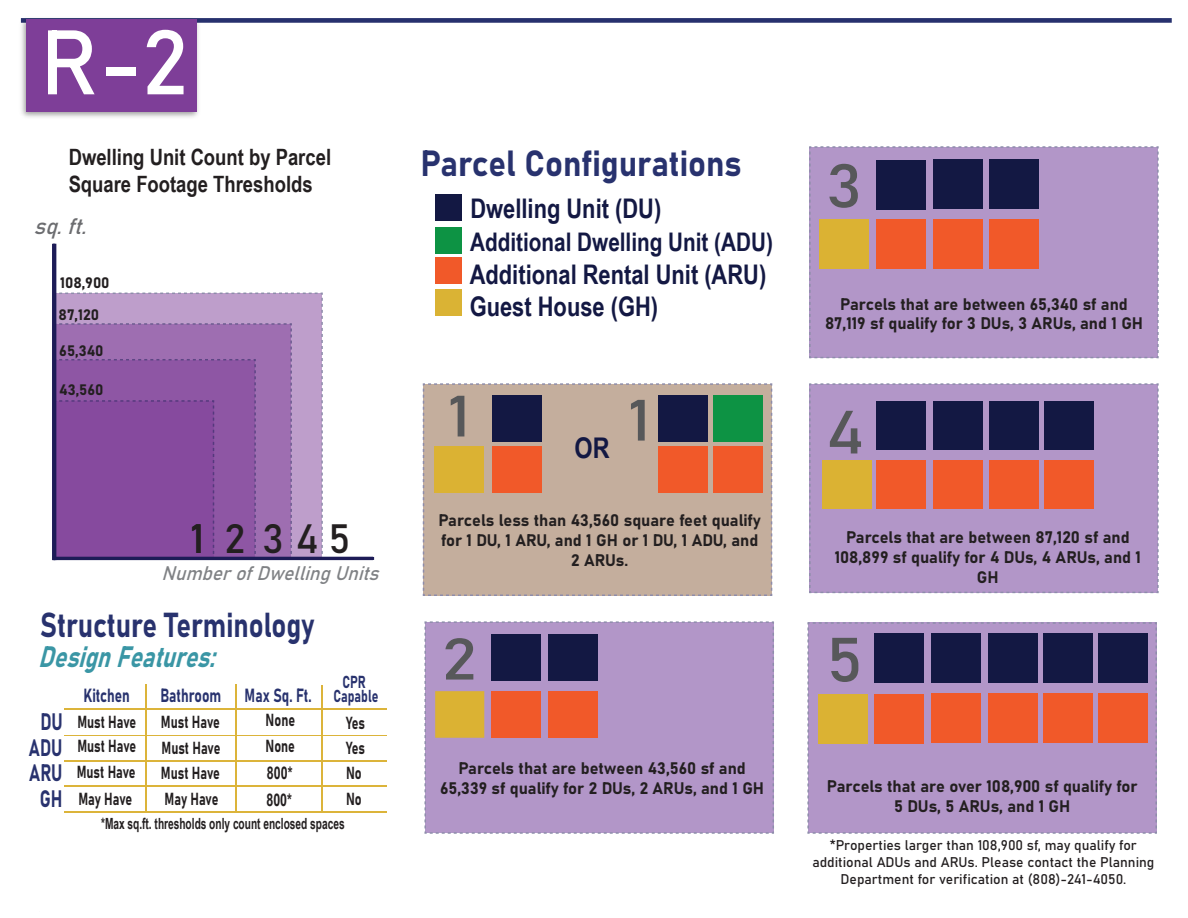
<style>
.page{position:relative;width:1188px;height:918px;background:#fff}
.page>*{position:absolute;margin:0;border:0;box-sizing:border-box;transform-origin:0 0}
.t1{font:90px "Bahnschrift";color:#fff}
.t2{font:61.65px "Bahnschrift";color:#57585a;scale:1.11 1}
.t3{font:60.75px "Bahnschrift";color:#57585a;scale:1.12 1}
.t4{font:60.15px "Bahnschrift";color:#57585a;scale:1.14 1}
.t5{font:57.75px "Bahnschrift";color:#57585a;scale:1.18 1}
.t6{font:57.3px "Bahnschrift";color:#57585a;scale:1.19 1}
.t7{font:40.5px "Bahnschrift";color:#231f20}
.t8{font:36px "Bahnschrift";color:#28326e;scale:.92 1}
.t9{font:34.2px "Bahnschrift";color:#28326e;scale:.8 1}
.t10{font:italic 29.1px "Bahnschrift";color:#3a96a5;scale:.8 1}
.t11{font:700 28.5px "Arial Narrow";color:#131843}
.t12{font:700 27px "Arial Narrow";color:#131843}
.t13{font:700 25.65px "Arial Narrow";color:#131843}
.t14{font:23.55px/25.8px "Bahnschrift";letter-spacing:-.015em;color:#28326e;text-align:center;scale:.73 1}
.t15{font:700 22.5px/27px "Arial Narrow";color:#231f20}
.t16{font:italic 22.2px "Bahnschrift";color:#6c6d70}
.t17{font:italic 19.5px "Bahnschrift";color:#808285}
.t18{font:18.75px "Bahnschrift";color:#28326e;scale:.73 1}
.t19{font:700 17.4px/26.7px "Arial";color:#231f20;scale:.71 1}
.t20{font:17.25px/25.3px "Bahnschrift";color:#231f20;text-align:justify;scale:.73 1}
.t21{font:17.1px/13.6px "Bahnschrift";color:#28326e;text-align:center;scale:.73 1}
.t22{font:16.5px/19.8px "Bahnschrift";color:#231f20;text-align:center}
.t23{font:700 15.45px "Arial Narrow";color:#231f20;scale:.8 1}
.t24{font:15px "Bahnschrift";color:#231f20}
.t25{font:13.8px/16.6px "Bahnschrift";color:#231f20;text-align:center}
</style>
<div class="page">
<div style="left:21px;top:18px;width:1151px;height:5px;background:#27316e"></div>
<img style="left:20px;top:18px;width:207px;height:100px">
<div style="left:26px;top:19px;width:170px;height:92px;background:#7e3e98"></div>
<svg style="left:56px;top:293px;width:267px;height:264px;background:#9866ac"></svg>
<div style="left:53px;top:244px;width:3px;height:316px;border:2px solid #1d1c57"></div>
<hr style="left:52px;top:244px;width:3px;height:316px;background:#1d1c57">
<hr style="left:55px;top:557px;width:319px;height:3px;background:#1d1c57">
<div style="left:809px;top:146px;width:350px;height:212px;background:#b296c8"></div>
<div style="left:876px;top:160px;width:49px;height:49px;background:#131843"></div>
<div style="left:820px;top:220px;width:49px;height:49px;background:#dbb233"></div>
<div style="left:876px;top:220px;width:49px;height:49px;background:#f15929"></div>
<div style="left:933px;top:160px;width:49px;height:49px;background:#131843"></div>
<div style="left:933px;top:219px;width:49px;height:49px;background:#f15929"></div>
<div style="left:990px;top:160px;width:49px;height:49px;background:#131843"></div>
<div style="left:990px;top:219px;width:49px;height:49px;background:#f15929"></div>
<div style="left:424px;top:621px;width:350px;height:213px;background:#b296c8"></div>
<div style="left:492px;top:635px;width:49px;height:46px;background:#131843"></div>
<div style="left:435px;top:691px;width:49px;height:47px;background:#dbb233"></div>
<div style="left:492px;top:691px;width:49px;height:47px;background:#f15929"></div>
<div style="left:548px;top:634px;width:50px;height:47px;background:#131843"></div>
<div style="left:548px;top:691px;width:50px;height:46px;background:#f15929"></div>
<div style="left:435px;top:195px;width:27px;height:26px;background:#131843"></div>
<div style="left:435px;top:289px;width:27px;height:27px;background:#dab334"></div>
<div style="left:435px;top:257px;width:27px;height:27px;background:#f15929"></div>
<div style="left:435px;top:227px;width:27px;height:27px;background:#0d9344"></div>
<div style="left:423px;top:383px;width:349px;height:213px;background:#c4ae9d"></div>
<div style="left:493px;top:395px;width:49px;height:47px;background:#131843"></div>
<div style="left:434px;top:447px;width:50px;height:46px;background:#dbb233"></div>
<div style="left:493px;top:447px;width:49px;height:46px;background:#f15929"></div>
<div style="left:659px;top:395px;width:49px;height:47px;background:#131843"></div>
<div style="left:713px;top:446px;width:50px;height:47px;background:#f15929"></div>
<div style="left:659px;top:447px;width:49px;height:46px;background:#f15929"></div>
<div style="left:713px;top:395px;width:50px;height:47px;background:#0d9344"></div>
<div style="left:807px;top:622px;width:350px;height:212px;background:#b296c8"></div>
<div style="left:874px;top:634px;width:50px;height:49px;background:#131843"></div>
<div style="left:818px;top:694px;width:49px;height:50px;background:#dbb233"></div>
<div style="left:874px;top:694px;width:50px;height:50px;background:#f15929"></div>
<div style="left:931px;top:633px;width:49px;height:50px;background:#131843"></div>
<div style="left:931px;top:694px;width:49px;height:49px;background:#f15929"></div>
<div style="left:988px;top:633px;width:49px;height:50px;background:#131843"></div>
<div style="left:988px;top:694px;width:49px;height:49px;background:#f15929"></div>
<div style="left:1043px;top:633px;width:49px;height:50px;background:#131843"></div>
<div style="left:1043px;top:694px;width:49px;height:49px;background:#f15929"></div>
<div style="left:1098px;top:633px;width:49px;height:50px;background:#131843"></div>
<div style="left:1098px;top:694px;width:49px;height:49px;background:#f15929"></div>
<div style="left:809px;top:383px;width:350px;height:210px;background:#b296c8"></div>
<div style="left:876px;top:402px;width:49px;height:48px;background:#131843"></div>
<div style="left:823px;top:460px;width:49px;height:49px;background:#dbb233"></div>
<div style="left:876px;top:460px;width:49px;height:49px;background:#f15929"></div>
<div style="left:933px;top:401px;width:49px;height:49px;background:#131843"></div>
<div style="left:933px;top:460px;width:49px;height:48px;background:#f15929"></div>
<div style="left:990px;top:401px;width:49px;height:49px;background:#131843"></div>
<div style="left:990px;top:460px;width:49px;height:48px;background:#f15929"></div>
<div style="left:1045px;top:401px;width:49px;height:49px;background:#131843"></div>
<div style="left:1045px;top:460px;width:49px;height:48px;background:#f15929"></div>
<hr style="left:65px;top:708px;width:322px;height:2px;background:#dcb43a">
<hr style="left:65px;top:735px;width:322px;height:1px;background:#dcb43a">
<hr style="left:65px;top:760px;width:322px;height:1px;background:#dcb43a">
<hr style="left:65px;top:786px;width:322px;height:1px;background:#dcb43a">
<hr style="left:65px;top:811px;width:322px;height:2px;background:#dcb43a">
<hr style="left:146px;top:684px;width:1px;height:128px;background:#dcb43a">
<hr style="left:235px;top:684px;width:1px;height:128px;background:#dcb43a">
<hr style="left:321px;top:685px;width:1px;height:128px;background:#dcb43a">
<h1 class="t1" style="left:40px;top:6px;width:150px">R-2</h1>
<h3 class="t15" style="left:69px;top:142px;width:264px">Dwelling Unit Count by Parcel<br>Square Footage Thresholds</h3>
<h3 class="t16" style="left:34px;top:212px;width:62px">sq.ft.</h3>
<p class="t24" style="left:60px;top:273px;width:51px">108,900</p>
<p class="t24" style="left:59px;top:305px;width:42px">87,120</p>
<p class="t24" style="left:59px;top:341px;width:46px">65,340</p>
<p class="t24" style="left:59px;top:381px;width:46px">43,560</p>
<h3 class="t7" style="left:191px;top:513px;width:15px">1</h3>
<h3 class="t7" style="left:224px;top:513px;width:128px">2 345</h3>
<p class="t17" style="left:162px;top:561px;width:225px">NumberofDwellingUnits</p>
<h3 class="t9" style="left:40px;top:604px;width:344px">Structure Terminology</h3>
<h3 class="t10" style="left:38px;top:638px;width:234px">DesignFeatures:</h3>
<h3 class="t14" style="left:29px;top:709px;width:48px">DU<br>ADU<br>ARU<br>GH</h3>
<p class="t21" style="left:333px;top:675px;width:63px">CPR<br>Capable</p>
<p class="t20" style="left:346px;top:711px;width:28px;text-align:left">Yes<br>Yes<br>No<br>No</p>
<p class="t23" style="left:101px;top:812px;width:306px">*Max sq.ft. thresholds only count enclosed spaces</p>
<p class="t18" style="left:84px;top:683px;width:65px">Kitchen</p>
<p class="t18" style="left:160px;top:683px;width:209px">Bathroom Max Sq. Ft.</p>
<p class="t20" style="left:77px;top:709px;width:83px;line-height:24.9px">Must Have Must Have Must Have</p>
<p class="t20" style="left:161px;top:709px;width:83px;line-height:25.8px">Must Have Must Have Must Have</p>
<p class="t20" style="left:78px;top:786px;width:75px">May Have</p>
<p class="t20" style="left:165px;top:786px;width:75px">May Have</p>
<p class="t20" style="left:266px;top:707px;width:42px;line-height:26.1px">None<br>None</p>
<p class="t19" style="left:267px;top:760px;width:38px">800*<br>800*</p>
<h3 class="t8" style="left:421px;top:141px;width:351px">Parcel Configurations</h3>
<h3 class="t12" style="left:471px;top:188px;width:192px">Dwelling Unit (DU)</h3>
<h3 class="t13" style="left:470px;top:222px;width:304px">Additional Dwelling Unit (ADU)</h3>
<h3 class="t12" style="left:470px;top:254px;width:298px">Additional Rental Unit (ARU)</h3>
<h3 class="t12" style="left:470px;top:286px;width:190px">Guest House (GH)</h3>
<h3 class="t6" style="left:448px;top:380px;width:21px">1</h3>
<h3 class="t6" style="left:628px;top:384px;width:21px">1</h3>
<h3 class="t11" style="left:575px;top:427px;width:37px">OR</h3>
<p class="t22" style="left:438px;top:510px;width:324px">Parcels less than 43,560 square feet qualify for 1 DU, 1 ARU, and 1 GH or 1 DU, 1 ADU, and<br>2 ARUs.</p>
<h3 class="t5" style="left:442px;top:623px;width:31px">2</h3>
<p class="t22" style="left:440px;top:758px;width:326px">Parcels that are between 43,560 sf and<br>65,339 sf qualify for 2 DUs, 2 ARUs, and 1 GH</p>
<h3 class="t3" style="left:826px;top:148px;width:34px">3</h3>
<p class="t22" style="left:825px;top:294px;width:320px">Parcels that are between 65,340 sf and<br>87,119 sf qualify for 3 DUs, 3 ARUs, and 1 GH</p>
<h3 class="t4" style="left:826px;top:394px;width:36px">4</h3>
<p class="t22" style="left:835px;top:527px;width:308px">Parcels that are between 87,120 sf and<br>108,899 sf qualify for 4 DUs, 4 ARUs, and 1<br>GH</p>
<h2 class="t2" style="left:826px;top:621px;width:35px">5</h2>
<p class="t22" style="left:827px;top:776px;width:312px">Parcels that are over 108,900 sf qualify for<br>5 DUs, 5 ARUs, and 1 GH</p>
<p class="t25" style="left:812px;top:837px;width:344px">*Properties larger than 108,900 sf, may qualify for additional ADUs and ARUs. Please contact the Planning<br>Department for verification at (808)-241-4050.</p>
</div>
